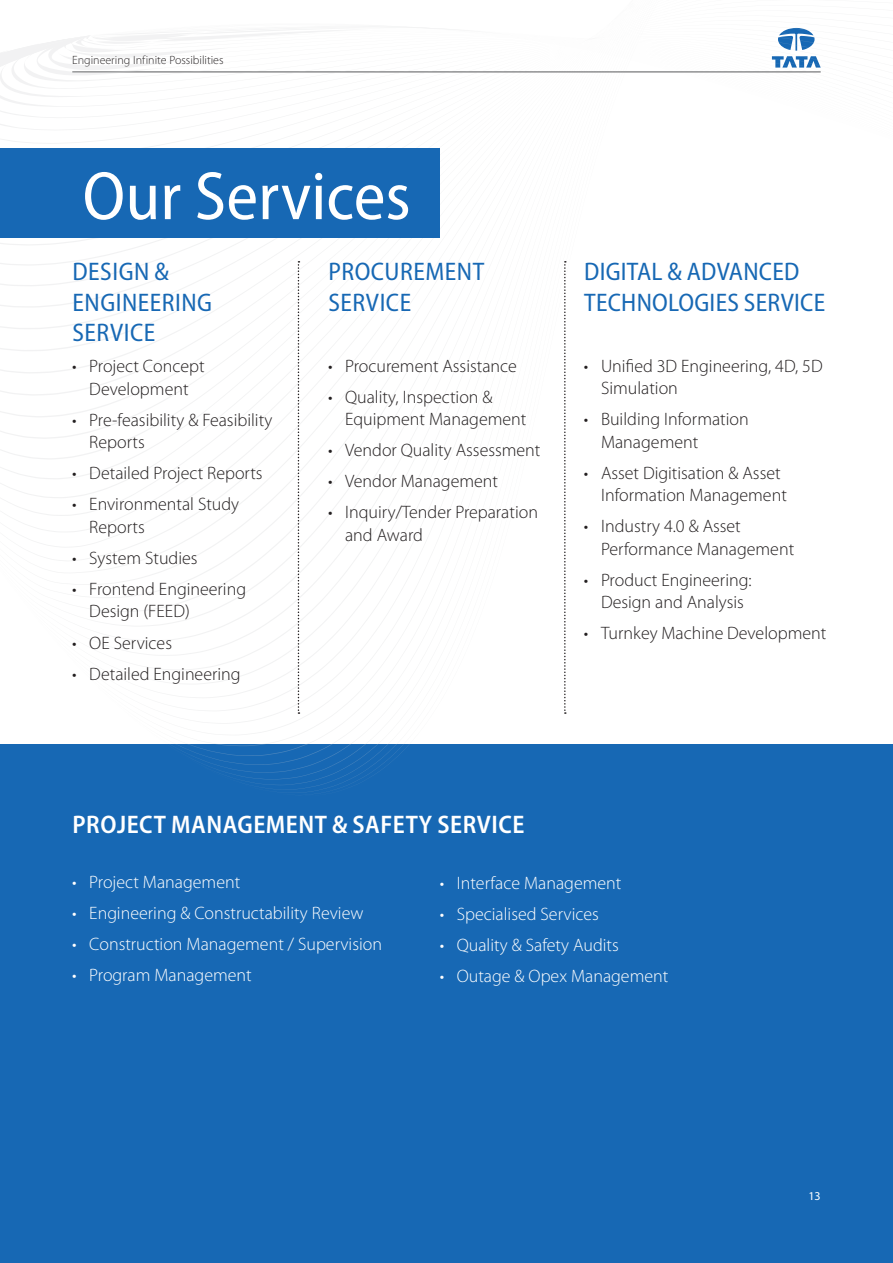
<style>
.page{position:relative;width:893px;height:1263px;background:#fff}
.page>*{position:absolute;margin:0;border:0;box-sizing:border-box;transform-origin:0 0}
.t1{font:semi-condensed 69px "Myriad Pro";color:#fff}
.t2{font:semi-condensed 25.5px/30.6px "Myriad Pro";letter-spacing:.02em;color:#1768b4}
.t3{font:600 semi-condensed 25.5px "Myriad Pro";letter-spacing:.02em;color:#fff}
.t4{font:300 18px/22.5px "Myriad Pro";color:#231f20}
.t5{font:300 18px "Myriad Pro";color:#fff}
.t6{font:300 12px "Myriad Pro";color:#231f20}
.t7{font:12px "Myriad Pro";color:#fff}
</style>
<div class="page">
<div style="left:0;top:744px;width:893px;height:519px;background:#1768b4"></div>
<svg style="left:266px;top:27px;width:555px;height:766px"></svg>
<svg style="left:298px;top:261px;width:1px;height:453px"></svg>
<svg style="left:564px;top:261px;width:2px;height:453px"></svg>
<div style="left:0;top:148px;width:440px;height:90px;background:#1768b4"></div>
<p class="t6" style="left:72px;top:53px;width:153px">Engineering Infinite Possibilities</p>
<p class="t1" style="left:83px;top:154px;width:329px">Our Services</p>
<p class="t2" style="left:73px;top:256px;width:141px">DESIGN &amp;<br>ENGINEERING<br>SERVICE</p>
<p class="t4" style="left:72px;top:355px;width:134px;text-align:center">• Project Concept<br>Development</p>
<p class="t4" style="left:89px;top:408px;width:185px;text-indent:-17px">• Pre-feasibility &amp; Feasibility<br>Reports</p>
<p class="t4" style="left:72px;top:462px;width:192px">• Detailed Project Reports</p>
<p class="t4" style="left:89px;top:493px;width:151px;text-indent:-17px">• Environmental Study<br>Reports</p>
<p class="t4" style="left:72px;top:546px;width:127px">• System Studies</p>
<p class="t4" style="left:89px;top:577px;width:158px;text-indent:-17px">• Frontend Engineering<br>Design (FEED)</p>
<p class="t4" style="left:72px;top:631px;width:101px">• OE Services</p>
<p class="t4" style="left:72px;top:662px;width:170px">• Detailed Engineering</p>
<p class="t2" style="left:328px;top:256px;width:157px">PROCUREMENT<br>SERVICE</p>
<p class="t4" style="left:328px;top:354px;width:190px">• Procurement Assistance</p>
<p class="t4" style="left:345px;top:385px;width:183px;text-indent:-17px">• Quality, Inspection &amp;<br>Equipment Management</p>
<p class="t4" style="left:328px;top:439px;width:214px">• Vendor Quality Assessment</p>
<p class="t4" style="left:328px;top:470px;width:172px">• Vendor Management</p>
<p class="t4" style="left:345px;top:501px;width:194px;text-indent:-17px">• Inquiry/Tender Preparation and Award</p>
<p class="t2" style="left:584px;top:256px;width:242px">DIGITAL &amp; ADVANCED<br>TECHNOLOGIES SERVICE</p>
<p class="t4" style="left:601px;top:354px;width:223px;text-indent:-17px">• Unified 3D Engineering, 4D, 5D<br>Simulation</p>
<p class="t4" style="left:601px;top:408px;width:149px;text-indent:-17px">• Building Information<br>Management</p>
<p class="t4" style="left:601px;top:461px;width:187px;text-indent:-17px">• Asset Digitisation &amp; Asset<br>Information Management</p>
<p class="t4" style="left:601px;top:515px;width:195px;text-indent:-17px">• Industry 4.0 &amp; Asset<br>Performance Management</p>
<p class="t4" style="left:584px;top:568px;width:169px;text-align:center">• Product Engineering:<br>Design and Analysis</p>
<p class="t4" style="left:584px;top:622px;width:244px">• Turnkey Machine Development</p>
<p class="t3" style="left:73px;top:808px;width:453px">PROJECT MANAGEMENT &amp; SAFETY SERVICE</p>
<p class="t5" style="left:72px;top:871px;width:170px">• Project Management</p>
<p class="t5" style="left:72px;top:902px;width:293px">• Engineering &amp; Constructability Review</p>
<p class="t5" style="left:72px;top:933px;width:311px">• Construction Management / Supervision</p>
<p class="t5" style="left:72px;top:964px;width:181px">• Program Management</p>
<p class="t5" style="left:440px;top:872px;width:183px">• Interface Management</p>
<p class="t5" style="left:440px;top:903px;width:161px">• Specialised Services</p>
<p class="t5" style="left:440px;top:934px;width:181px">• Quality &amp; Safety Audits</p>
<p class="t5" style="left:440px;top:965px;width:230px">• Outage &amp; Opex Management</p>
<p class="t7" style="left:808px;top:1188px;width:14px">13</p>
</div>
